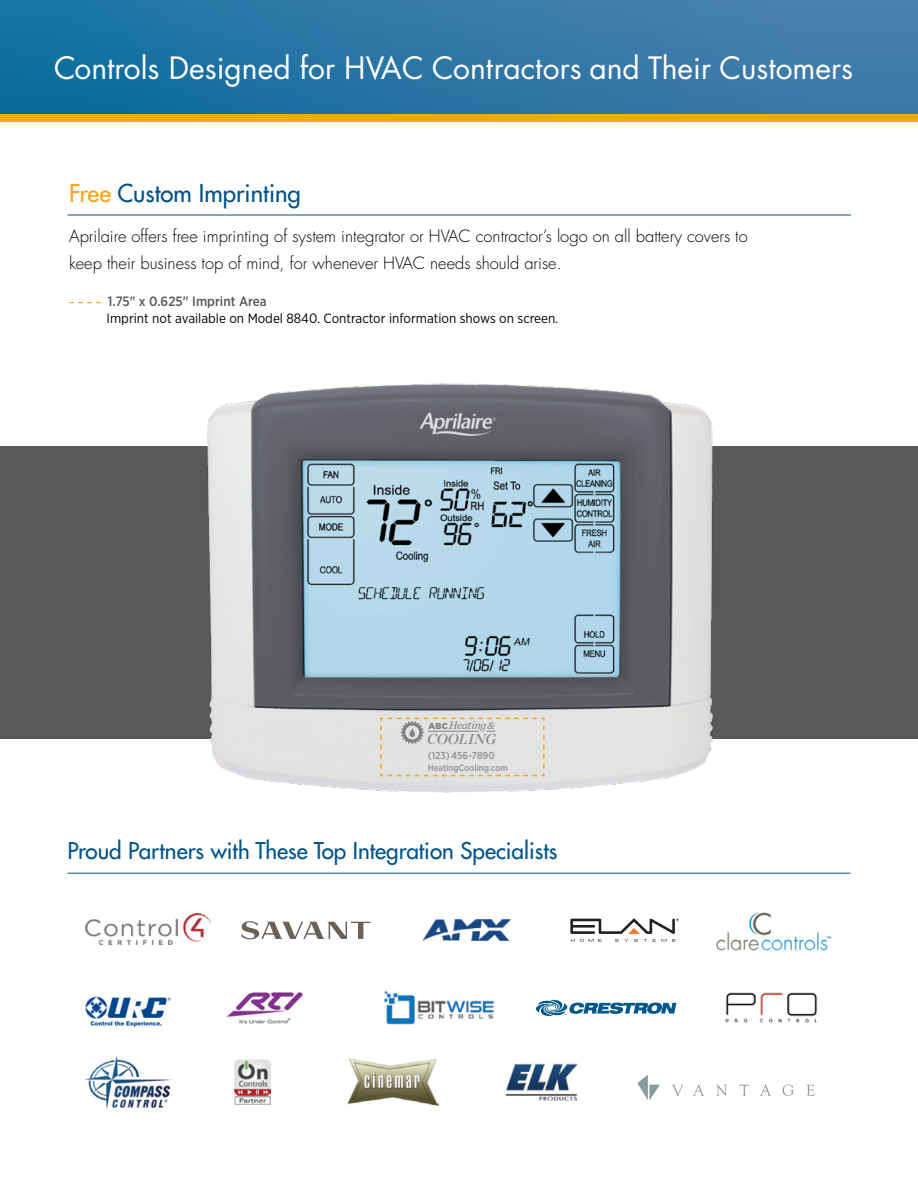
<style>
.page{position:relative;width:918px;height:1188px;background:#fff}
.page>*{position:absolute;margin:0;border:0;box-sizing:border-box;transform-origin:0 0}
.t1{font:30px "Futura LT Pro";color:#fff}
.t2{font:500 24px "Futura LT Pro";color:#005288}
.t3{font:500 22.5px "Futura LT Pro";color:#005288}
.t4{font:300 16.5px/27px "Futura LT Pro";color:#000}
.t5{font:italic 14.25px "Chronicle Display Semi";letter-spacing:-.01em;color:#808285}
.t6{font:13.5px "Gotham Narrow";color:#000}
.t7{font:500 13.5px "Gotham Narrow";color:#58595b}
.t8{font:italic 11.4px "Chronicle Text G1";letter-spacing:-.02em;color:#7e8185}
.t9{font:500 10.05px "Gotham Narrow";color:#8f9194}
.t10{font:500 9px "Gotham Narrow";color:#8f9194}
.s1{color:#faa41a}
.s2{font-family:"Gotham";font-weight:900;font-style:normal;font-size:8.55px}
</style>
<div class="page">
<svg style="left:0;top:0;width:918px;height:122px;background:#2e77a4"></svg>
<div style="left:0;top:114px;width:918px;height:7px;background:#faa41a"></div>
<div style="left:0;top:446px;width:918px;height:293px;background:#58595b"></div>
<hr style="left:68px;top:873px;width:782px;height:1px;background:#005288">
<svg style="left:69px;top:302px;width:32px;height:1px"></svg>
<hr style="left:68px;top:215px;width:783px;height:1px;background:#005288">
<img style="left:207px;top:383px;width:506px;height:410px">
<svg style="left:379px;top:717px;width:166px;height:60px;background:#dfddd7"></svg>
<img style="left:226px;top:992px;width:76px;height:32px">
<svg style="left:672px;top:1085px;width:11px;height:11px"></svg>
<svg style="left:693px;top:1084px;width:11px;height:12px"></svg>
<svg style="left:716px;top:1085px;width:11px;height:11px"></svg>
<svg style="left:739px;top:1085px;width:10px;height:11px"></svg>
<svg style="left:760px;top:1084px;width:11px;height:12px"></svg>
<svg style="left:783px;top:1085px;width:11px;height:11px"></svg>
<svg style="left:807px;top:1085px;width:8px;height:11px"></svg>
<svg style="left:637px;top:1075px;width:23px;height:25px"></svg>
<img style="left:422px;top:920px;width:89px;height:21px">
<img style="left:384px;top:991px;width:110px;height:34px">
<img style="left:347px;top:1058px;width:92px;height:48px">
<img style="left:505px;top:1063px;width:73px;height:38px">
<img style="left:725px;top:992px;width:93px;height:31px">
<img style="left:235px;top:1059px;width:36px;height:46px">
<svg style="left:570px;top:919px;width:109px;height:23px"></svg>
<img style="left:86px;top:913px;width:124px;height:32px">
<img style="left:716px;top:912px;width:116px;height:40px">
<img style="left:84px;top:1056px;width:87px;height:52px">
<svg style="left:536px;top:999px;width:140px;height:17px"></svg>
<img style="left:85px;top:996px;width:86px;height:31px">
<svg style="left:241px;top:921px;width:130px;height:18px"></svg>
<h1 class="t1" style="left:54px;top:47px;width:801px">Controls Designed for HVAC Contractors and Their Customers</h1>
<h2 class="t2" style="left:69px;top:175px;width:233px"><span class="s1">Free</span> Custom Imprinting</h2>
<p class="t4" style="left:69px;top:223px;width:680px">Aprilaire offers free imprinting of system integrator or HVAC contractor’s logo on all battery covers to keep their business top of mind, for whenever HVAC needs should arise.</p>
<p class="t7" style="left:108px;top:293px;width:160px">1.75" x 0.625" Imprint Area</p>
<p class="t6" style="left:107px;top:310px;width:453px">Imprint not available on Model 8840. Contractor information shows on screen.</p>
<p class="t8" style="left:428px;top:716px;width:68px"><span class="s2">ABC</span>Heating&amp;</p>
<p class="t5" style="left:427px;top:727px;width:70px">COOLING</p>
<p class="t9" style="left:428px;top:749px;width:68px">(123) 456-7890</p>
<p class="t10" style="left:428px;top:762px;width:82px">HeatingCooling.com</p>
<h3 class="t3" style="left:68px;top:834px;width:492px">Proud Partners with These Top Integration Specialists</h3>
</div>
